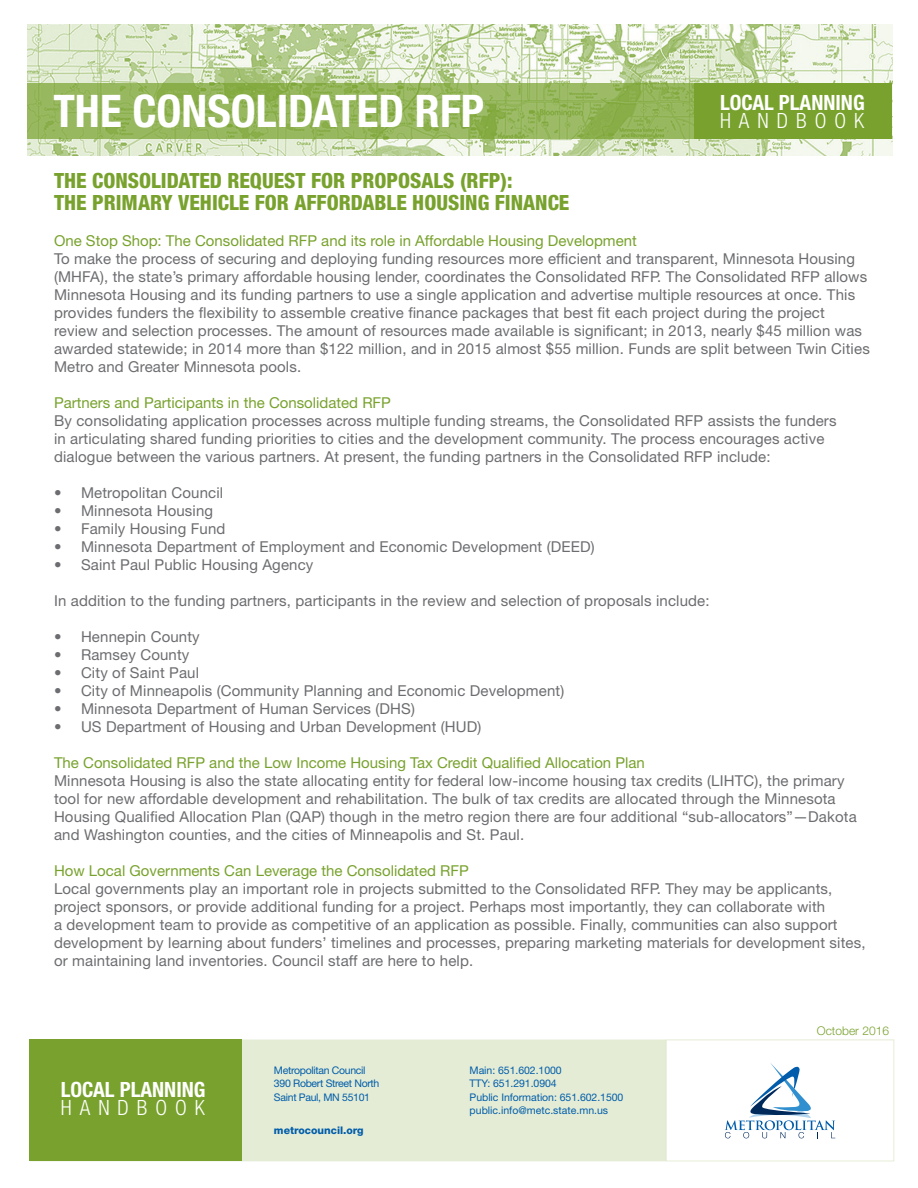
<style>
.page{position:relative;width:918px;height:1188px;background:#fff}
.page>*{position:absolute;margin:0;border:0;box-sizing:border-box;transform-origin:0 0}
.t1{font:700 condensed 45px "Helvetica Neue LT Std";color:#fff}
.t2{font:800 condensed 21px "Helvetica Neue LT Std";color:#78a22d}
.t3{font:700 condensed 21px "Helvetica Neue LT Std";color:#fff}
.t4{font:300 condensed 21px "Helvetica Neue LT Std";letter-spacing:.38em;color:#fff}
.Body{font:15px/18px "Helvetica Neue LT Std";letter-spacing:.01em;color:#6c6d70}
.Subheader{font:15px/18px "Helvetica Neue LT Std";letter-spacing:.01em;color:#6c6d70}
.Subheader-2{font:15px "Helvetica Neue LT Std";color:#78a22d}
.t5{font:300 12px "Helvetica Neue LT Std";color:#78a22d}
.t6{font:10.5px/13.5px "Helvetica Neue LT Std";letter-spacing:-.005em;color:#015dab}
.t7{font:10.5px/13.5px "Helvetica Neue LT Std";letter-spacing:-.03em;color:#015dab}
.t8{font:800 10.5px "Helvetica Neue LT Std";color:#015dab}
</style>
<div class="page">
<img style="left:27px;top:25px;width:865px;height:130px">
<svg style="left:27px;top:83px;width:668px;height:56px;background:#93b458"></svg>
<div style="left:695px;top:83px;width:197px;height:56px;background:#78a22d"></div>
<div style="left:29px;top:1040px;width:637px;height:121px;background:#e4ecd5"></div>
<svg style="left:725px;top:1063px;width:110px;height:75px"></svg>
<div style="left:29px;top:1040px;width:213px;height:121px;background:#78a22d"></div>
<h1 class="t1" style="left:53px;top:84px;width:432px">THE CONSOLIDATED RFP</h1>
<h2 class="t3" style="left:720px;top:90px;width:146px">LOCAL PLANNING</h2>
<h2 class="t4" style="left:720px;top:108px;width:146px">HANDBOOK</h2>
<h2 class="t2" style="left:54px;top:167px;width:460px">THE CONSOLIDATED REQUEST FOR PROPOSALS (RFP):</h2>
<h2 class="t2" style="left:54px;top:190px;width:517px">THE PRIMARY VEHICLE FOR AFFORDABLE HOUSING FINANCE</h2>
<h3 class="Subheader-2" style="left:54px;top:232px;width:584px">One Stop Shop: The Consolidated RFP and its role in Affordable Housing Development</h3>
<p class="Body" style="left:54px;top:250px;width:817px">To make the process of securing and deploying funding resources more efficient and transparent, Minnesota Housing (MHFA), the state’s primary affordable housing lender, coordinates the Consolidated RFP. The Consolidated RFP allows Minnesota Housing and its funding partners to use a single application and advertise multiple resources at once. This provides funders the flexibility to assemble creative finance packages that best fit each project during the project review and selection processes. The amount of resources made available is significant; in 2013, nearly $45 million was awarded statewide; in 2014 more than $122 million, and in 2015 almost $55 million. Funds are split between Twin Cities Metro and Greater Minnesota pools.</p>
<h3 class="Subheader-2" style="left:54px;top:394px;width:338px">Partners and Participants in the Consolidated RFP</h3>
<h3 class="Subheader" style="left:54px;top:412px;width:784px">By consolidating application processes across multiple funding streams, the Consolidated RFP assists the funders in articulating shared funding priorities to cities and the development community. The process encourages active dialogue between the various partners. At present, the funding partners in the Consolidated RFP include:</h3>
<p class="Body" style="left:54px;top:484px;width:171px">• Metropolitan Council</p>
<p class="Body" style="left:54px;top:502px;width:161px">• Minnesota Housing</p>
<p class="Body" style="left:54px;top:520px;width:173px">• Family Housing Fund</p>
<p class="Body" style="left:54px;top:538px;width:542px">• Minnesota Department of Employment and Economic Development (DEED)</p>
<p class="Body" style="left:54px;top:556px;width:261px">• Saint Paul Public Housing Agency</p>
<p class="Body" style="left:54px;top:592px;width:657px">In addition to the funding partners, participants in the review and selection of proposals include:</p>
<p class="Body" style="left:54px;top:628px;width:147px">• Hennepin County</p>
<p class="Body" style="left:54px;top:646px;width:137px">• Ramsey County</p>
<p class="Body" style="left:54px;top:664px;width:147px">• City of Saint Paul</p>
<p class="Body" style="left:54px;top:682px;width:512px">• City of Minneapolis (Community Planning and Economic Development)</p>
<p class="Body" style="left:54px;top:700px;width:363px">• Minnesota Department of Human Services (DHS)</p>
<p class="Body" style="left:54px;top:718px;width:429px">• US Department of Housing and Urban Development (HUD)</p>
<h3 class="Subheader-2" style="left:54px;top:754px;width:592px">The Consolidated RFP and the Low Income Housing Tax Credit Qualified Allocation Plan</h3>
<p class="Body" style="left:54px;top:772px;width:804px">Minnesota Housing is also the state allocating entity for federal low-income housing tax credits (LIHTC), the primary tool for new affordable development and rehabilitation. The bulk of tax credits are allocated through the Minnesota Housing Qualified Allocation Plan (QAP) though in the metro region there are four additional “sub-allocators”—Dakota and Washington counties, and the cities of Minneapolis and St. Paul.</p>
<h3 class="Subheader-2" style="left:54px;top:862px;width:416px">How Local Governments Can Leverage the Consolidated RFP</h3>
<p class="Body" style="left:54px;top:880px;width:813px">Local governments play an important role in projects submitted to the Consolidated RFP. They may be applicants, project sponsors, or provide additional funding for a project. Perhaps most importantly, they can collaborate with<br>a development team to provide as competitive of an application as possible. Finally, communities can also support development by learning about funders’ timelines and processes, preparing marketing materials for development sites, or maintaining land inventories. Council staff are here to help.</p>
<h2 class="t3" style="left:61px;top:1077px;width:146px">LOCAL PLANNING</h2>
<h2 class="t4" style="left:61px;top:1096px;width:146px">HANDBOOK</h2>
<p class="t7" style="left:274px;top:1063px;width:107px">Metropolitan Council<br>390 Robert Street North<br>Saint Paul, MN 55101</p>
<p class="t8" style="left:274px;top:1124px;width:91px">metrocouncil.org</p>
<p class="t6" style="left:470px;top:1063px;width:155px">Main: 651.602.1000<br>TTY: 651.291.0904<br>Public Information: 651.602.1500 public.info@metc.state.mn.us</p>
<h6 class="t5" style="left:817px;top:1023px;width:74px">October 2016</h6>
</div>
